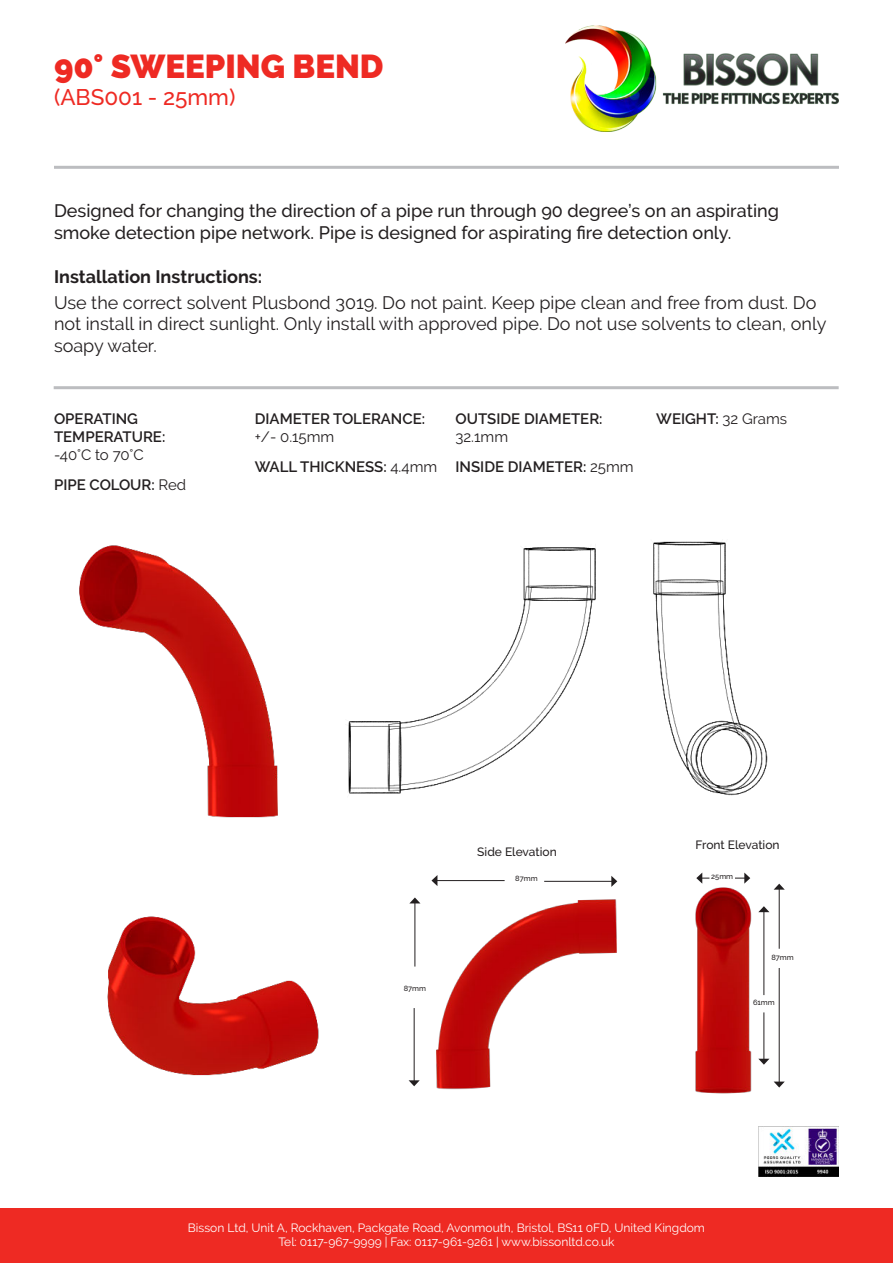
<style>
.page{position:relative;width:893px;height:1263px;background:#fff}
.page>*{position:absolute;margin:0;border:0;box-sizing:border-box;transform-origin:0 0}
.t1{font:900 33px "Raleway";color:#ee2a23}
.t2{font:500 22.5px "Raleway";color:#ee2a23}
.t3{font:18px/21.6px "Raleway";color:#231f20}
.t4{font:500 18px/21.6px "Raleway";color:#231f20}
.t5{font:700 18px "Raleway";color:#231f20}
.t6{font:600 15px/18px "Raleway";color:#231f20}
.t7{font:15px/30.8px "Raleway";color:#231f20}
.t8{font:12px/14.4px "Raleway";color:#fff;text-align:center}
.t9{font:500 12px "Raleway";color:#231f20}
.t10{font:500 7.5px "Raleway";color:#231f20}
.s1{font-weight:600}
.s2{font-weight:400}
</style>
<div class="page">
<img style="left:565px;top:26px;width:274px;height:106px">
<hr style="left:54px;top:166px;width:785px;height:3px;background:#bcbdc0">
<div style="left:0;top:1209px;width:893px;height:54px;background:#ee2a23"></div>
<hr style="left:54px;top:386px;width:785px;height:3px;background:#bcbdc0">
<img style="left:759px;top:1126px;width:80px;height:51px">
<img style="left:348px;top:547px;width:248px;height:247px">
<img style="left:653px;top:541px;width:115px;height:255px">
<img style="left:79px;top:545px;width:199px;height:273px">
<img style="left:107px;top:916px;width:212px;height:160px">
<img style="left:436px;top:899px;width:181px;height:191px">
<hr style="left:544px;top:881px;width:68px;height:1px;background:#231f20">
<svg style="left:611px;top:876px;width:6px;height:11px"></svg>
<hr style="left:437px;top:880px;width:68px;height:1px;background:#231f20">
<svg style="left:431px;top:875px;width:6px;height:11px"></svg>
<hr style="left:414px;top:903px;width:1px;height:63px;background:#231f20">
<svg style="left:410px;top:897px;width:10px;height:6px"></svg>
<hr style="left:414px;top:1008px;width:1px;height:73px;background:#231f20">
<svg style="left:409px;top:1080px;width:11px;height:6px"></svg>
<img style="left:695px;top:877px;width:71px;height:217px">
<hr style="left:779px;top:889px;width:1px;height:60px;background:#231f20">
<svg style="left:774px;top:884px;width:11px;height:6px"></svg>
<hr style="left:763px;top:911px;width:1px;height:84px;background:#231f20">
<svg style="left:758px;top:906px;width:11px;height:6px"></svg>
<hr style="left:779px;top:968px;width:1px;height:114px;background:#231f20">
<svg style="left:774px;top:1081px;width:11px;height:6px"></svg>
<hr style="left:763px;top:1012px;width:1px;height:47px;background:#231f20">
<svg style="left:758px;top:1059px;width:11px;height:6px"></svg>
<svg style="left:735px;top:872px;width:15px;height:12px"></svg>
<svg style="left:696px;top:872px;width:13px;height:12px"></svg>
<h1 class="t1" style="left:54px;top:54px;width:331px">90° SWEEPING BEND</h1>
<p class="t2" style="left:54px;top:88px;width:183px">(ABS001 - 25mm)</p>
<p class="t4" style="left:54px;top:202px;width:726px">Designed for changing the direction of a pipe run through 90 degree’s on an aspirating smoke detection pipe network. Pipe is designed for aspirating fire detection only.</p>
<p class="t5" style="left:54px;top:266px;width:210px">Installation Instructions:</p>
<p class="t3" style="left:54px;top:293px;width:774px">Use the correct solvent Plusbond 3019. Do not paint. Keep pipe clean and free from dust. Do not install in direct sunlight. Only install with approved pipe. Do not use solvents to clean, only soapy water.</p>
<p class="t6" style="left:54px;top:409px;width:113px">OPERATING<br>TEMPERATURE:</p>
<p class="t7" style="left:54px;top:440px;width:134px">-40°C to 70°C<br><span class="s1">PIPE COLOUR:</span> Red</p>
<p class="t6" style="left:255px;top:409px;width:172px">DIAMETER TOLERANCE:</p>
<p class="t7" style="left:255px;top:422px;width:184px">+/- 0.15mm<br><span class="s1">WALL THICKNESS:</span> 4.4mm</p>
<p class="t6" style="left:455px;top:409px;width:149px">OUTSIDE DIAMETER:</p>
<p class="t6" style="left:455px;top:421px;width:180px;line-height:30.8px"><span class="s2">32.1mm<br></span>INSIDE DIAMETER: <span class="s2">25mm</span></p>
<p class="t6" style="left:656px;top:409px;width:132px">WEIGHT: <span class="s2">32 Grams</span></p>
<p class="t10" style="left:404px;top:985px;width:24px">87mm</p>
<p class="t9" style="left:477px;top:844px;width:81px">Side Elevation</p>
<p class="t10" style="left:515px;top:876px;width:24px">87mm</p>
<p class="t9" style="left:696px;top:838px;width:85px">Front Elevation</p>
<p class="t10" style="left:711px;top:874px;width:23px">25mm</p>
<p class="t10" style="left:771px;top:954px;width:24px">87mm</p>
<p class="t10" style="left:753px;top:999px;width:23px">61mm</p>
<p class="t8" style="left:188px;top:1221px;width:518px">Bisson Ltd, Unit A, Rockhaven, Packgate Road, Avonmouth, Bristol, BS11 0FD , United Kingdom<br>Tel: 0117-967-9999 | Fax: 0117-961-9261 | www.bissonltd.co.uk</p>
</div>
